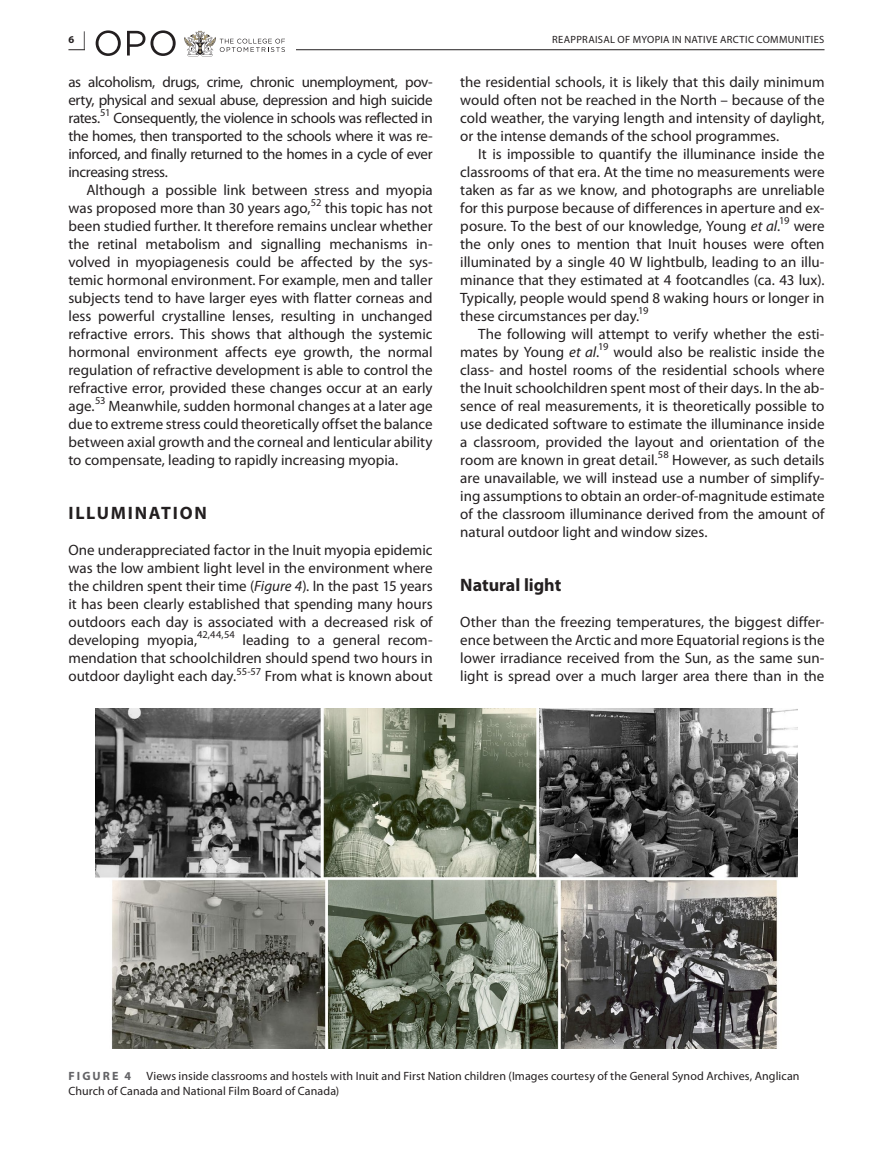
<style>
.page{position:relative;width:893px;height:1174px;background:#fff}
.page>*{position:absolute;margin:0;border:0;box-sizing:border-box;transform-origin:0 0}
.t1{font:700 18px "Myriad Pro";letter-spacing:.095em;color:#231f20}
.t2{font:700 18px "Myriad Pro";color:#231f20}
.t3{font:15px/18px "Myriad Pro";color:#231f20;text-align:justify}
.t4{font:12px/15px "Myriad Pro";letter-spacing:.005em;color:#231f20}
.t5{font:700 12px "Myriad Pro";letter-spacing:.175em;color:#636366}
.t6{font:10.5px "Myriad Pro";letter-spacing:.03em;color:#231f20}
.t7{font:700 10.5px "Myriad Pro";color:#231f20}
.s1{font-size:18.15px}
.s2{font-style:italic}
</style>
<div class="page">
<hr style="left:68px;top:49px;width:756px;height:1px;background:#231f20">
<div style="left:85px;top:30px;width:210px;height:26px;background:#fff"></div>
<svg style="left:184px;top:31px;width:101px;height:25px"></svg>
<svg style="left:96px;top:30px;width:80px;height:26px"></svg>
<img style="left:96px;top:708px;width:701px;height:340px">
<p class="t7" style="left:68px;top:33px;width:19px">6 <span class="s1">|</span></p>
<p class="t6" style="left:552px;top:33px;width:274px">REAPPRAISAL OF MYOPIA IN NATIVE ARCTIC COMMUNITIES</p>
<p class="t3" style="left:68px;top:73px;width:366px">as alcoholism, drugs, crime, chronic unemployment, pov&shy;erty, physical and sexual abuse, depression and high suicide rates.</p>
<p class="t3" style="left:460px;top:73px;width:366px">the residential schools, it is likely that this daily minimum would often not be reached in the North – because of the cold weather, the varying length and intensity of daylight, or the intense demands of the school programmes.</p>
<p class="t3" style="left:460px;top:145px;width:366px;text-indent:18px">It is impossible to quantify the illuminance inside the classrooms of that era. At the time no measurements were taken as far as we know, and photographs are unreliable for this purpose because of differences in aperture and ex&shy;posure. To the best of our knowledge, Young <span class="s2">et al</span>.</p>
<p class="t6" style="left:100px;top:107px;width:12px">51</p>
<p class="t3" style="left:68px;top:109px;width:366px;text-indent:45px">Consequently, the violence in schools was reflected in the homes, then transported to the schools where it was re&shy;inforced, and finally returned to the homes in a cycle of ever increasing stress.</p>
<p class="t3" style="left:68px;top:181px;width:366px;text-indent:18px">Although a possible link between stress and myopia was proposed more than 30 years ago,</p>
<p class="t6" style="left:311px;top:197px;width:12px">52</p>
<p class="t3" style="left:68px;top:199px;width:366px;text-indent:256px">this topic has not been studied further. It therefore remains unclear whether the retinal metabolism and signalling mechanisms in&shy;volved in myopiagenesis could be affected by the sys&shy;temic hormonal environment. For example, men and taller subjects tend to have larger eyes with flatter corneas and less powerful crystalline lenses, resulting in unchanged refractive errors. This shows that although the systemic hormonal environment affects eye growth, the normal regulation of refractive development is able to control the refractive error, provided these changes occur at an early age.</p>
<p class="t6" style="left:779px;top:215px;width:12px">19</p>
<p class="t3" style="left:460px;top:217px;width:366px;text-indent:333px">were the only ones to mention that Inuit houses were often illuminated by a single 40 W lightbulb, leading to an illu&shy;minance that they estimated at 4 footcandles (ca. 43 lux).<br>Typically, people would spend 8 waking hours or longer in these circumstances per day.</p>
<p class="t6" style="left:638px;top:305px;width:12px">19</p>
<p class="t3" style="left:460px;top:325px;width:366px;text-indent:18px">The following will attempt to verify whether the esti&shy;mates by Young <span class="s2">et al</span>.</p>
<p class="t6" style="left:598px;top:341px;width:12px">19</p>
<p class="t3" style="left:460px;top:343px;width:366px;text-indent:153px">would also be realistic inside the class- and hostel rooms of the residential schools where the Inuit schoolchildren spent most of their days. In the ab&shy;sence of real measurements, it is theoretically possible to use dedicated software to estimate the illuminance inside a classroom, provided the layout and orientation of the room are known in great detail.</p>
<p class="t6" style="left:95px;top:395px;width:12px">53</p>
<p class="t3" style="left:68px;top:397px;width:366px;text-indent:40px">Meanwhile, sudden hormonal changes at a later age due to extreme stress could theoretically offset the balance between axial growth and the corneal and lenticular ability to compensate, leading to rapidly increasing myopia.</p>
<p class="t1" style="left:68px;top:503px;width:140px">ILLUMINATION</p>
<p class="t3" style="left:68px;top:541px;width:366px">One underappreciated factor in the Inuit myopia epidemic was the low ambient light level in the environment where the children spent their time (<span class="s2">Figure 4</span>). In the past 15 years it has been clearly established that spending many hours outdoors each day is associated with a decreased risk of developing myopia,</p>
<p class="t6" style="left:658px;top:449px;width:12px">58</p>
<p class="t3" style="left:460px;top:451px;width:366px;text-indent:212px">However, as such details are unavailable, we will instead use a number of simplify&shy;ing assumptions to obtain an order-of-magnitude estimate of the classroom illuminance derived from the amount of natural outdoor light and window sizes.</p>
<p class="t2" style="left:460px;top:575px;width:102px">Natural light</p>
<p class="t3" style="left:460px;top:613px;width:366px">Other than the freezing temperatures, the biggest differ&shy;ence between the Arctic and more Equatorial regions is the lower irradiance received from the Sun, as the same sun&shy;light is spread over a much larger area there than in the</p>
<p class="t6" style="left:197px;top:629px;width:39px">42,44,54</p>
<p class="t3" style="left:68px;top:631px;width:366px;text-indent:174px">leading to a general recom&shy;mendation that schoolchildren should spend two hours in outdoor daylight each day.</p>
<p class="t6" style="left:236px;top:665px;width:26px">55-57</p>
<p class="t3" style="left:265px;top:667px;width:169px">From what is known about</p>
<p class="t4" style="left:68px;top:1069px;width:733px;text-indent:78px">Views inside classrooms and hostels with Inuit and First Nation children (Images courtesy of the General Synod Archives, Anglican<br>Church of Canada and National Film Board of Canada)</p>
<p class="t5" style="left:69px;top:1069px;width:64px">FIGURE 4</p>
</div>
